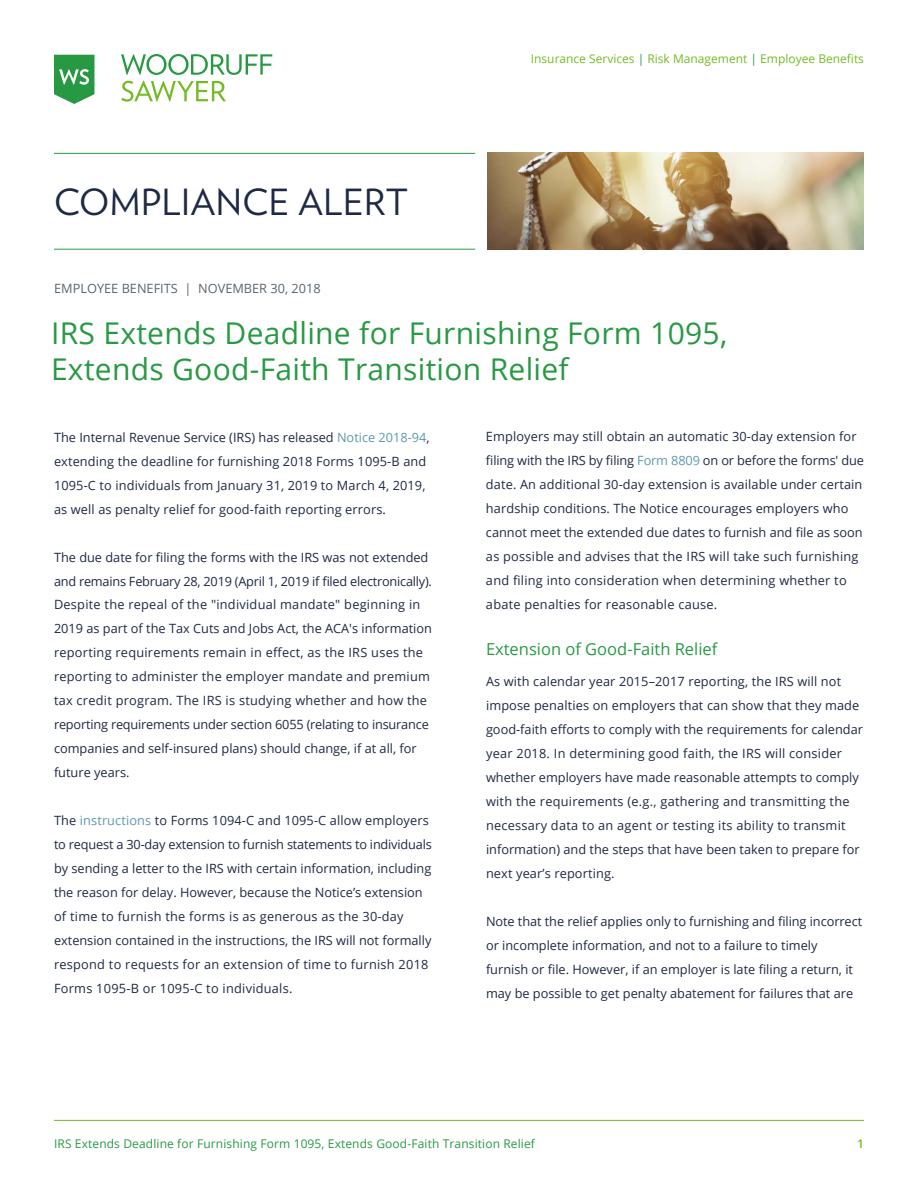
<style>
.page{position:relative;width:918px;height:1188px;background:#fff}
.page>*{position:absolute;margin:0;border:0;box-sizing:border-box;transform-origin:0 0}
.t1{font:36px "Verlag";letter-spacing:.015em;color:#1e2945}
.t2{font:30px/36px "Open Sans";letter-spacing:.01em;color:#289943}
.t3{font:16.5px "Open Sans";color:#289943}
.t4{font:12.75px/24px "Open Sans";letter-spacing:.01em;color:#1e2945}
.t5{font:12.75px "Open Sans";color:#596670}
.t6{font:12px "Open Sans";letter-spacing:.01em;color:#289943}
.t7{font:12px "Open Sans";color:#74bb23}
.t8{font:600 12px "Open Sans";color:#74bb23}
.s1{color:#289943}
.s2{color:#5d98af}
</style>
<div class="page">
<hr style="left:54px;top:153px;width:421px;height:1px;background:#289943">
<hr style="left:54px;top:249px;width:421px;height:1px;background:#289943">
<hr style="left:54px;top:1120px;width:810px;height:1px;background:#74bb23">
<svg style="left:121px;top:54px;width:151px;height:21px"></svg>
<svg style="left:121px;top:81px;width:105px;height:21px"></svg>
<svg style="left:54px;top:55px;width:40px;height:49px;background:#51ac67"></svg>
<img style="left:487px;top:152px;width:377px;height:98px">
<h1 class="t1" style="left:54px;top:175px;width:355px">COMPLIANCE ALERT</h1>
<p class="t7" style="left:531px;top:51px;width:335px">Insurance Services <span class="s1">|</span> Risk Management <span class="s1">|</span> Employee Benefits</p>
<p class="t5" style="left:54px;top:280px;width:268px">EMPLOYEE BENEFITS | NOVEMBER 30, 2018</p>
<h2 class="t2" style="left:51px;top:314px;width:678px">IRS Extends Deadline for Furnishing Form 1095,<br>Extends Good-Faith Transition Relief</h2>
<p class="t4" style="left:54px;top:425px;width:377px">The Internal Revenue Service (IRS) has released <span class="s2">Notice 2018-94</span>, extending the deadline for furnishing 2018 Forms 1095-B and 1095-C to individuals from January 31, 2019 to March 4, 2019, as well as penalty relief for good-faith reporting errors.</p>
<p class="t4" style="left:54px;top:545px;width:380px">The due date for filing the forms with the IRS was not extended and remains February 28, 2019 (April 1, 2019 if filed electronically).<br>Despite the repeal of the "individual mandate" beginning in 2019 as part of the Tax Cuts and Jobs Act, the ACA's information reporting requirements remain in effect, as the IRS uses the reporting to administer the employer mandate and premium tax credit program. The IRS is studying whether and how the reporting requirements under section 6055 (relating to insurance companies and self-insured plans) should change, if at all, for future years.</p>
<p class="t4" style="left:54px;top:809px;width:379px">The <span class="s2">instructions</span> to Forms 1094-C and 1095-C allow employers to request a 30-day extension to furnish statements to individuals by sending a letter to the IRS with certain information, including the reason for delay. However, because the Notice’s extension of time to furnish the forms is as generous as the 30-day extension contained in the instructions, the IRS will not formally respond to requests for an extension of time to furnish 2018<br>Forms 1095-B or 1095-C to individuals.</p>
<p class="t4" style="left:486px;top:424px;width:380px">Employers may still obtain an automatic 30-day extension for filing with the IRS by filing <span class="s2">Form 8809</span> on or before the forms' due date. An additional 30-day extension is available under certain hardship conditions. The Notice encourages employers who cannot meet the extended due dates to furnish and file as soon as possible and advises that the IRS will take such furnishing and filing into consideration when determining whether to abate penalties for reasonable cause.</p>
<p class="t3" style="left:486px;top:637px;width:233px">Extension of Good-Faith Relief</p>
<p class="t4" style="left:486px;top:669px;width:379px">As with calendar year 2015–2017 reporting, the IRS will not impose penalties on employers that can show that they made good-faith efforts to comply with the requirements for calendar year 2018. In determining good faith, the IRS will consider whether employers have made reasonable attempts to comply with the requirements (e.g., gathering and transmitting the necessary data to an agent or testing its ability to transmit information) and the steps that have been taken to prepare for next year’s reporting.</p>
<p class="t4" style="left:486px;top:909px;width:378px">Note that the relief applies only to furnishing and filing incorrect or incomplete information, and not to a failure to timely furnish or file. However, if an employer is late filing a return, it may be possible to get penalty abatement for failures that are</p>
<p class="t6" style="left:54px;top:1135px;width:483px">IRS Extends Deadline for Furnishing Form 1095, Extends Good-Faith Transition Relief</p>
<p class="t8" style="left:857px;top:1135px;width:8px">1</p>
</div>
